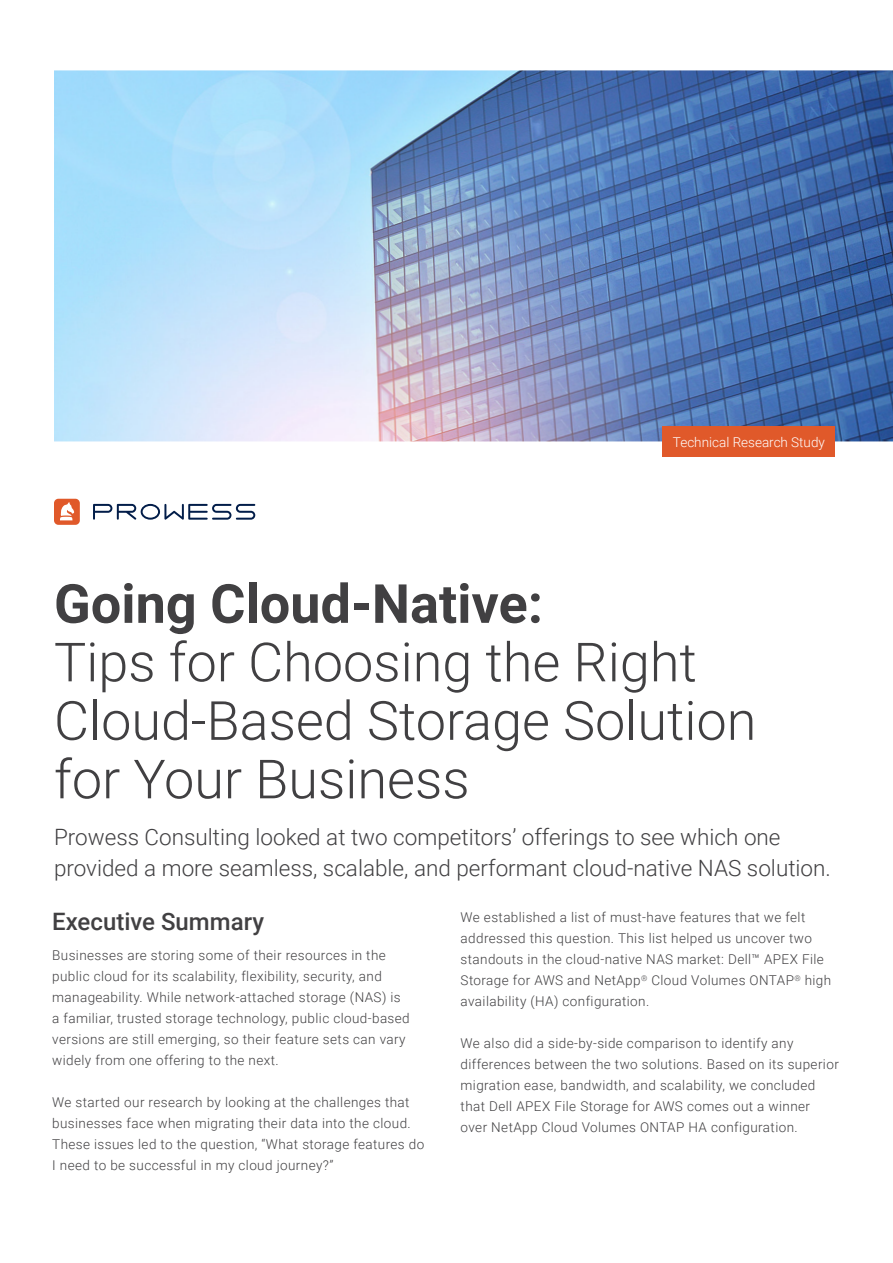
<style>
.page{position:relative;width:893px;height:1263px;background:#fff}
.page>*{position:absolute;margin:0;border:0;box-sizing:border-box;transform-origin:0 0}
.t1{font:300 54px/58.5px "Roboto";color:#414042}
.t2{font:700 54px "Roboto";color:#414042}
.t3{font:500 24px "Roboto";color:#414042}
.t4{font:300 22.5px/31.5px "Roboto";color:#414042}
.t5{font:300 13.5px/21px "Roboto";letter-spacing:.03em;color:#414042}
.t6{font:300 13.5px "Roboto";color:#fff}
</style>
<div class="page">
<img style="left:54px;top:70px;width:839px;height:371px">
<div style="left:663px;top:426px;width:172px;height:31px;background:#e0592a"></div>
<svg style="left:54px;top:499px;width:26px;height:26px"></svg>
<svg style="left:93px;top:504px;width:162px;height:16px"></svg>
<p class="t6" style="left:673px;top:432px;width:153px">Technical Research Study</p>
<h1 class="t2" style="left:54px;top:566px;width:490px">Going Cloud-Native:</h1>
<h1 class="t1" style="left:54px;top:631px;width:704px">Tips for Choosing the Right<br>Cloud-Based Storage Solution for Your Business</h1>
<h3 class="t4" style="left:54px;top:820px;width:778px">Prowess Consulting looked at two competitors’ offerings to see which one provided a more seamless, scalable, and performant cloud-native NAS solution.</h3>
<h2 class="t3" style="left:52px;top:905px;width:213px">Executive Summary</h2>
<p class="t5" style="left:52px;top:944px;width:359px">Businesses are storing some of their resources in the public cloud for its scalability, flexibility, security, and manageability. While network-attached storage (NAS) is a familiar, trusted storage technology, public cloud-based versions are still emerging, so their feature sets can vary widely from one offering to the next.</p>
<p class="t5" style="left:52px;top:1091px;width:374px">We started our research by looking at the challenges that businesses face when migrating their data into the cloud.<br>These issues led to the question, “What storage features do I need to be successful in my cloud journey?”</p>
<p class="t5" style="left:461px;top:906px;width:372px">We established a list of must-have features that we felt addressed this question. This list helped us uncover two standouts in the cloud-native NAS market: Dell™ APEX File Storage for AWS and NetApp<sup>®</sup> Cloud Volumes ONTAP<sup>®</sup> high availability (HA) configuration.</p>
<p class="t5" style="left:461px;top:1032px;width:380px">We also did a side-by-side comparison to identify any differences between the two solutions. Based on its superior migration ease, bandwidth, and scalability, we concluded that Dell APEX File Storage for AWS comes out a winner over NetApp Cloud Volumes ONTAP HA configuration.</p>
</div>
